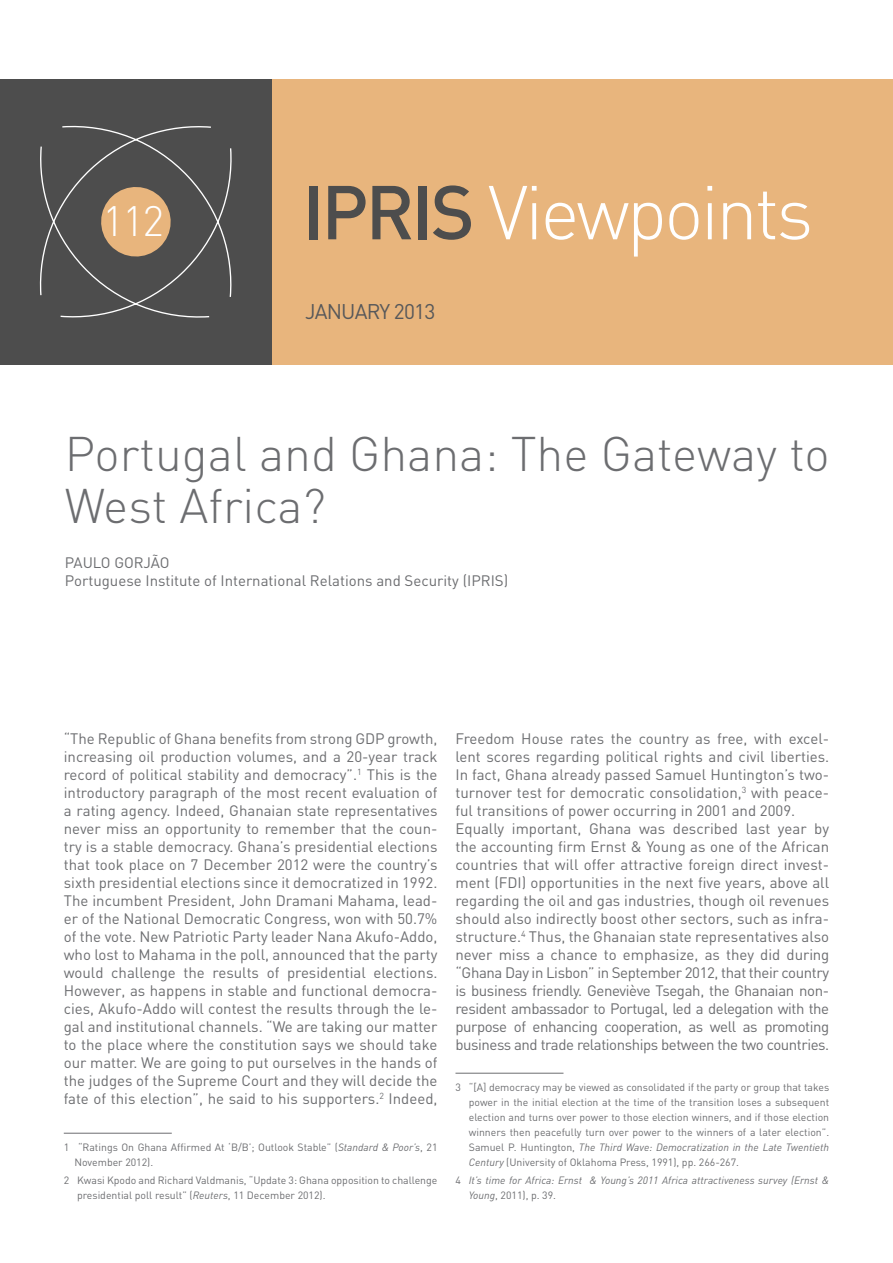
<style>
.page{position:relative;width:893px;height:1263px;background:#fff}
.page>*{position:absolute;margin:0;border:0;box-sizing:border-box;transform-origin:0 0}
.t1{font:300 75px "DIN";letter-spacing:-.04em;color:#fff}
.t2{font:300 48px/52.5px "DIN";color:#6c6d70}
.t3{font:300 42px "DIN";color:#fff}
.t4{font:21px "DIN";letter-spacing:-.04em;color:#57585a}
.Predefinição{font:15px/18px "DIN";color:#6c6d70;text-align:justify}
.t5{font:10.5px/15px "DIN";color:#6c6d70}
.t6{font:italic 10.5px/15px "DIN";color:#6c6d70}
.s1{font-weight:500;color:#4d4d4d}
.s2{font-style:italic}
.s3{font-style:normal}
</style>
<div class="page">
<div style="left:269px;top:79px;width:624px;height:286px;background:#e8b57d"></div>
<div style="left:0;top:79px;width:272px;height:286px;background:#4d4d4d"></div>
<svg style="left:39px;top:125px;width:193px;height:193px"></svg>
<hr style="left:64px;top:1133px;width:108px;height:1px;background:#6c6d70">
<hr style="left:455px;top:1073px;width:108px;height:1px;background:#6c6d70">
<p class="t3" style="left:103px;top:195px;width:63px">112</p>
<p class="t1" style="left:302px;top:166px;width:513px"><span class="s1">IPRIS</span> Viewpoints</p>
<p class="t4" style="left:305px;top:298px;width:132px">JANUARY 2013</p>
<p class="t2" style="left:65px;top:427px;width:766px">Portugal and Ghana: The Gateway to<br>West Africa?</p>
<p class="Predefinição" style="left:65px;top:553px;width:106px">PAULO GORJÃO</p>
<p class="Predefinição" style="left:65px;top:571px;width:445px">Portuguese Institute of International Relations and Security (IPRIS)</p>
<p class="Predefinição" style="left:64px;top:729px;width:375px">“The Republic of Ghana benefits from strong GDP growth, increasing oil production volumes, and a 20-year track record of political stability and democracy”.<sup>1</sup> This is the introductory paragraph of the most recent evaluation of a rating agency. Indeed, Ghanaian state representatives never miss an opportunity to remember that the coun&shy;try is a stable democracy. Ghana’s presidential elections that took place on 7 December 2012 were the country’s sixth presidential elections since it democratized in 1992.<br>The incumbent President, John Dramani Mahama, lead&shy;er of the National Democratic Congress, won with 50.7% of the vote. New Patriotic Party leader Nana Akufo-Addo, who lost to Mahama in the poll, announced that the party would challenge the results of presidential elections.<br>However, as happens in stable and functional democra&shy;cies, Akufo-Addo will contest the results through the le&shy;gal and institutional channels. “We are taking our matter to the place where the constitution says we should take our matter. We are going to put ourselves in the hands of the judges of the Supreme Court and they will decide the fate of this election”, he said to his supporters.<sup>2</sup> Indeed,</p>
<p class="t5" style="left:74px;top:1140px;width:364px;text-indent:-11px">1 “Ratings On Ghana Affirmed At ‘B/B’; Outlook Stable” (<span class="s2">Standard &amp; Poor’s</span>, 21<br>November 2012).</p>
<p class="t5" style="left:77px;top:1173px;width:362px;text-indent:-13px">2 Kwasi Kpodo and Richard Valdmanis, “Update 3: Ghana opposition to challenge presidential poll result” (<span class="s2">Reuters</span>, 11 December 2012).</p>
<p class="Predefinição" style="left:455px;top:729px;width:375px">Freedom House rates the country as free, with excel&shy;lent scores regarding political rights and civil liberties.<br>In fact, Ghana already passed Samuel Huntington’s two&shy;turnover test for democratic consolidation,<sup>3</sup> with peace&shy;ful transitions of power occurring in 2001 and 2009.</p>
<p class="Predefinição" style="left:455px;top:819px;width:375px">Equally important, Ghana was described last year by the accounting firm Ernst &amp; Young as one of the African countries that will offer attractive foreign direct invest&shy;ment (FDI) opportunities in the next five years, above all regarding the oil and gas industries, though oil revenues should also indirectly boost other sectors, such as infra&shy;structure.<sup>4</sup> Thus, the Ghanaian state representatives also never miss a chance to emphasize, as they did during “Ghana Day in Lisbon” in September 2012, that their country is business friendly. Geneviève Tsegah, the Ghanaian non&shy;resident ambassador to Portugal, led a delegation with the purpose of enhancing cooperation, as well as promoting business and trade relationships between the two countries.</p>
<p class="t5" style="left:469px;top:1080px;width:362px;text-align:justify;text-indent:-13px">3 “[A] democracy may be viewed as consolidated if the party or group that takes power in the initial election at the time of the transition loses a subsequent election and turns over power to those election winners, and if those election winners then peacefully turn over power to the winners of a later election”.<br>Samuel P. Huntington, <span class="s2">The Third Wave: Democratization in the Late Twentieth Century</span> (University of Oklahoma Press, 1991), pp. 266-267.</p>
<p class="t6" style="left:469px;top:1173px;width:362px;text-indent:-13px"><span class="s3">4</span> It’s time for Africa: Ernst &amp; Young’s 2011 Africa attractiveness survey (Ernst &amp;<br>Young<span class="s3">, 2011), p. 39.</span></p>
</div>
